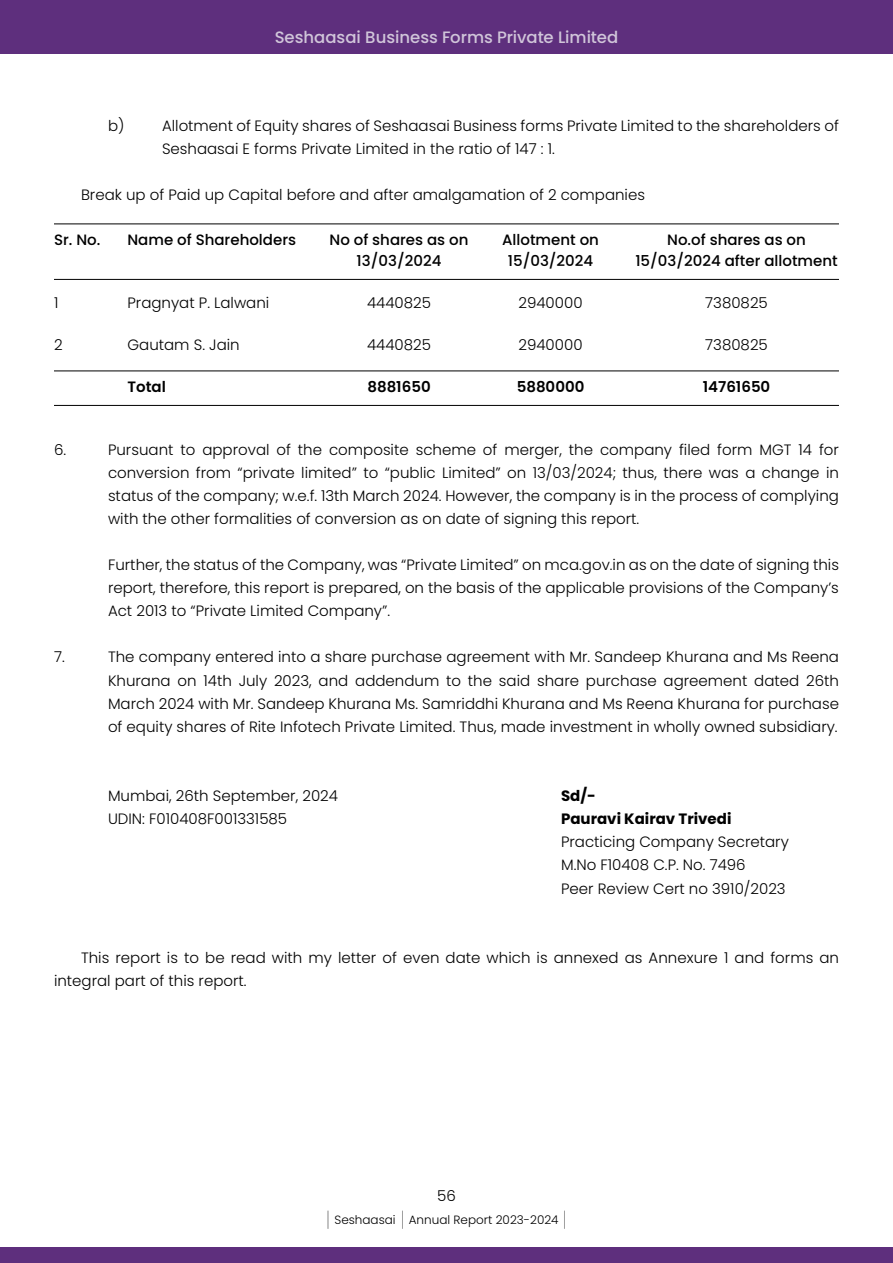
<style>
.page{position:relative;width:893px;height:1263px;background:#fff}
.page>*{position:absolute;margin:0;border:0;box-sizing:border-box;transform-origin:0 0}
.t1{font:500 16.5px "Poppins";color:#d0c5d9}
.t2{font:300 15px/23.1px "Poppins";color:#000}
.t3{font:500 15px "Poppins";color:#000}
.t4{font:600 15px "Poppins";color:#000}
.t5{font:700 15px "Poppins";color:#000}
.t6{font:300 12px "Poppins";color:#000}
.s1{font-weight:100;font-size:21px}
</style>
<div class="page">
<div style="left:0;top:0;width:893px;height:54px;background:#5e2f7d"></div>
<div style="left:0;top:1247px;width:893px;height:16px;background:#5e2f7d"></div>
<hr style="left:54px;top:224px;width:785px;height:1px;background:#000">
<hr style="left:54px;top:279px;width:785px;height:1px;background:#000">
<hr style="left:54px;top:371px;width:785px;height:1px;background:#000">
<hr style="left:54px;top:405px;width:785px;height:1px;background:#000">
<p class="t1" style="left:275px;top:28px;width:345px">Seshaasai Business Forms Private Limited</p>
<p class="t2" style="left:108px;top:114px;width:18px">b)</p>
<p class="t2" style="left:162px;top:114px;width:678px">Allotment of Equity shares of Seshaasai Business forms Private Limited to the shareholders of<br>Seshaasai E forms Private Limited in the ratio of 147 : 1.</p>
<p class="t2" style="left:81px;top:184px;width:565px">Break up of Paid up Capital before and after amalgamation of 2 companies</p>
<p class="t3" style="left:54px;top:231px;width:48px">Sr. No.</p>
<p class="t3" style="left:128px;top:231px;width:170px">Name of Shareholders</p>
<p class="t3" style="left:330px;top:231px;width:140px">No of shares as on</p>
<p class="t3" style="left:502px;top:231px;width:98px">Allotment on</p>
<p class="t3" style="left:667px;top:231px;width:140px">No.of shares as on</p>
<p class="t3" style="left:357px;top:252px;width:86px">13/03/2024</p>
<p class="t3" style="left:508px;top:252px;width:87px">15/03/2024</p>
<p class="t3" style="left:635px;top:252px;width:204px">15/03/2024 after allotment</p>
<p class="t2" style="left:54px;top:291px;width:6px">1</p>
<p class="t2" style="left:128px;top:291px;width:143px">Pragnyat P. Lalwani</p>
<p class="t2" style="left:367px;top:291px;width:66px">4440825</p>
<p class="t2" style="left:518px;top:291px;width:66px">2940000</p>
<p class="t2" style="left:705px;top:291px;width:64px">7380825</p>
<p class="t2" style="left:54px;top:333px;width:10px">2</p>
<p class="t2" style="left:128px;top:333px;width:114px">Gautam S. Jain</p>
<p class="t2" style="left:367px;top:333px;width:66px">4440825</p>
<p class="t2" style="left:518px;top:333px;width:66px">2940000</p>
<p class="t2" style="left:705px;top:333px;width:64px">7380825</p>
<p class="t4" style="left:128px;top:378px;width:40px">Total</p>
<p class="t4" style="left:367px;top:378px;width:65px">8881650</p>
<p class="t4" style="left:517px;top:378px;width:69px">5880000</p>
<p class="t4" style="left:703px;top:378px;width:69px">14761650</p>
<p class="t2" style="left:54px;top:438px;width:14px">6.</p>
<p class="t2" style="left:108px;top:438px;width:732px;text-align:justify">Pursuant to approval of the composite scheme of merger, the company filed form MGT 14 for conversion from “private limited” to “public Limited” on 13/03/2024; thus, there was a change in status of the company; w.e.f. 13th March 2024. However, the company is in the process of complying with the other formalities of conversion as on date of signing this report.</p>
<p class="t2" style="left:108px;top:553px;width:732px;text-align:justify">Further, the status of the Company, was “Private Limited” on mca.gov.in as on the date of signing this report, therefore, this report is prepared, on the basis of the applicable provisions of the Company’s Act 2013 to “Private Limited Company”.</p>
<p class="t2" style="left:54px;top:646px;width:12px">7.</p>
<p class="t2" style="left:108px;top:646px;width:732px;text-align:justify">The company entered into a share purchase agreement with Mr. Sandeep Khurana and Ms Reena Khurana on 14th July 2023, and addendum to the said share purchase agreement dated 26th March 2024 with Mr. Sandeep Khurana Ms. Samriddhi Khurana and Ms Reena Khurana for purchase of equity shares of Rite Infotech Private Limited. Thus, made investment in wholly owned subsidiary.</p>
<p class="t2" style="left:108px;top:784px;width:232px">Mumbai, 26th September, 2024</p>
<p class="t5" style="left:561px;top:787px;width:36px">Sd/-</p>
<p class="t2" style="left:108px;top:807px;width:181px">UDIN: F010408F001331585</p>
<p class="t5" style="left:561px;top:810px;width:172px">Pauravi Kairav Trivedi</p>
<p class="t2" style="left:561px;top:830px;width:229px">Practicing Company Secretary<br>M.No F10408 C.P. No. 7496<br>Peer Review Cert no 3910/2023</p>
<p class="t2" style="left:54px;top:946px;width:786px;text-indent:27px">This report is to be read with my letter of even date which is annexed as Annexure 1 and forms an integral part of this report.</p>
<p class="t2" style="left:437px;top:1184px;width:20px">56</p>
<p class="t6" style="left:326px;top:1212px;width:242px"><span class="s1">|</span> Seshaasai <span class="s1">|</span> Annual Report 2023-2024 <span class="s1">|</span></p>
</div>
